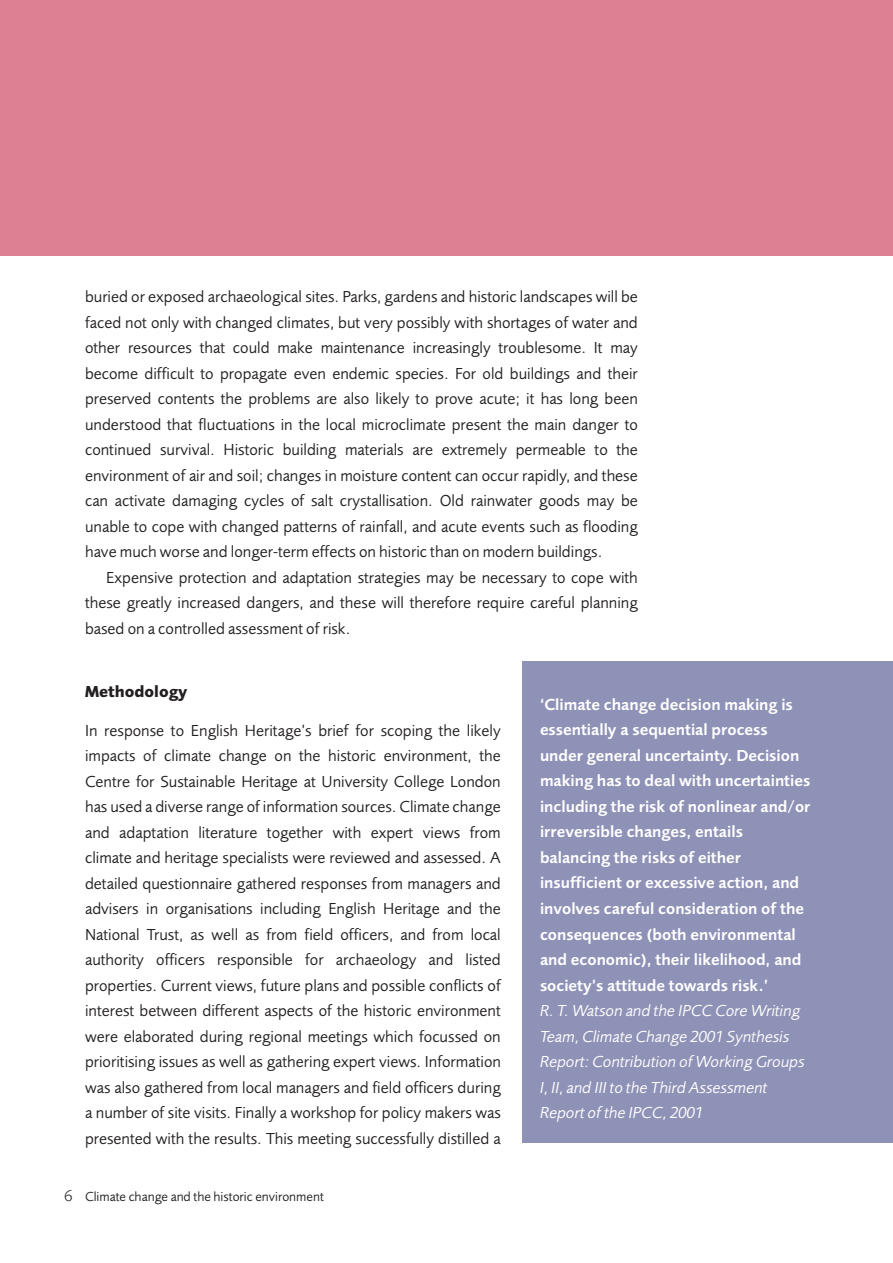
<style>
.page{position:relative;width:893px;height:1263px;background:#fff}
.page>*{position:absolute;margin:0;border:0;box-sizing:border-box;transform-origin:0 0}
.t1{font:16.5px/25.5px "Foundry Sans";color:#231f20;text-align:justify}
.t2{font:600 16.5px/25.5px "Foundry Sans";color:#fff}
.t3{font:italic 16.5px/25.5px "Foundry Sans";color:#fff}
.t4{font:700 16.5px "Foundry Sans";color:#231f20}
.t5{font:13.5px "Foundry Sans";color:#231f20}
.s1{font-weight:300;font-size:16.5px}
</style>
<div class="page">
<div style="left:0;top:0;width:893px;height:255px;background:#dd8093"></div>
<div style="left:522px;top:662px;width:371px;height:481px;background:#8f92b7"></div>
<p class="t1" style="left:85px;top:285px;width:554px">buried or exposed archaeological sites. Parks, gardens and historic landscapes will be faced not only with changed climates, but very possibly with shortages of water and other resources that could make maintenance increasingly troublesome. It may become difficult to propagate even endemic species. For old buildings and their preserved contents the problems are also likely to prove acute; it has long been understood that fluctuations in the local microclimate present the main danger to continued survival. Historic building materials are extremely permeable to the environment of air and soil; changes in moisture content can occur rapidly, and these can activate damaging cycles of salt crystallisation. Old rainwater goods may be unable to cope with changed patterns of rainfall, and acute events such as flooding have much worse and longer-term effects on historic than on modern buildings.</p>
<p class="t1" style="left:85px;top:566px;width:554px;text-indent:21px">Expensive protection and adaptation strategies may be necessary to cope with these greatly increased dangers, and these will therefore require careful planning based on a controlled assessment of risk.</p>
<p class="t4" style="left:85px;top:686px;width:104px">Methodology</p>
<p class="t1" style="left:85px;top:719px;width:417px">In response to English Heritage’s brief for scoping the likely impacts of climate change on the historic environment, the Centre for Sustainable Heritage at University College London has used a diverse range of information sources. Climate change and adaptation literature together with expert views from climate and heritage specialists were reviewed and assessed. A detailed questionnaire gathered responses from man agers and advisers in organisations including English Heritage and the National Trust, as well as from field officers, and from local authority officers responsible for archaeology and listed properties. Current views, future plans and possible conflicts of interest between different aspects of the historic environment were elaborated during regional meetings which focussed on prioritising issues as well as gathering expert views. Information was also gathered from local managers and field officers during a number of site visits. Finally a work shop for policy makers was presented with the results. This meeting successfully distilled a</p>
<p class="t5" style="left:64px;top:1191px;width:261px"><span class="s1">6</span> Climate change and the historic environment</p>
<p class="t2" style="left:540px;top:693px;width:272px">‘Climate change decision making is essentially a sequential process under general uncertainty. Decision making has to deal with uncertainties including the risk of nonlinear and/or irreversible changes, entails balancing the risks of either insufficient or excessive action, and involves careful consideration of the consequences (both environmental and economic), their likelihood, and society’s attitude towards risk.’</p>
<p class="t3" style="left:540px;top:999px;width:266px">R. T. Watson and the IPCC Core Writing Team, Climate Change 2001 Synthesis Report: Contribution of Working Groups I, II, and III to the Third Assessment Report of the IPCC, 2001</p>
</div>
